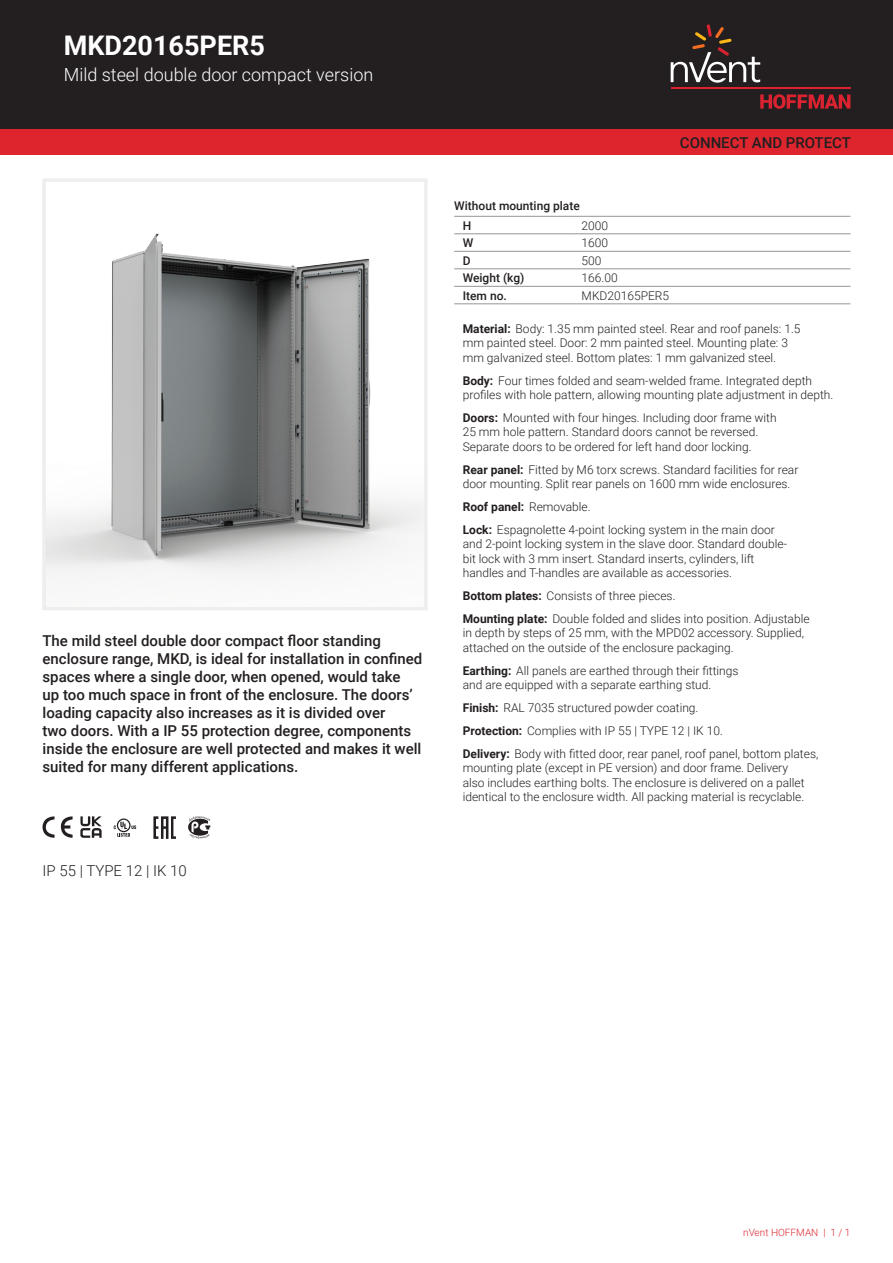
<style>
.page{position:relative;width:893px;height:1263px;background:#fff}
.page>*{position:absolute;margin:0;border:0;box-sizing:border-box;transform-origin:0 0}
.t1{font:700 27px "Roboto";color:#fff}
.t2{font:300 18px "Roboto";color:#fff}
.t3{font:500 15px/18px "Roboto";color:#231f20}
.t4{font:300 15px "Roboto";color:#231f20}
.t5{font:300 12px/14.4px "Roboto";color:#231f20}
.t6{font:500 12px/20.1px "Roboto";color:#231f20}
.t7{font:300 10.05px "Roboto";color:#de252e}
.s1{font-weight:700}
</style>
<div class="page">
<div style="left:0;top:0;width:893px;height:129px;background:#231f20"></div>
<svg style="left:760px;top:94px;width:90px;height:15px"></svg>
<hr style="left:671px;top:88px;width:179px;height:1px;background:#db2230">
<svg style="left:671px;top:24px;width:89px;height:59px"></svg>
<div style="left:0;top:129px;width:893px;height:26px;background:#de252e"></div>
<hr style="left:454px;top:216px;width:119px;height:1px;background:#939598">
<hr style="left:454px;top:234px;width:119px;height:1px;background:#939598">
<hr style="left:573px;top:216px;width:277px;height:1px;background:#939598">
<hr style="left:573px;top:234px;width:277px;height:1px;background:#939598">
<hr style="left:454px;top:251px;width:119px;height:1px;background:#939598">
<hr style="left:573px;top:251px;width:277px;height:1px;background:#939598">
<hr style="left:454px;top:269px;width:119px;height:1px;background:#939598">
<hr style="left:573px;top:269px;width:277px;height:1px;background:#939598">
<hr style="left:454px;top:286px;width:119px;height:1px;background:#939598">
<hr style="left:454px;top:304px;width:119px;height:1px;background:#939598">
<hr style="left:573px;top:286px;width:277px;height:1px;background:#939598">
<hr style="left:573px;top:304px;width:277px;height:1px;background:#939598">
<img style="left:47px;top:233px;width:376px;height:345px">
<svg style="left:43px;top:816px;width:30px;height:22px"></svg>
<svg style="left:80px;top:816px;width:22px;height:22px"></svg>
<svg style="left:114px;top:818px;width:22px;height:19px"></svg>
<svg style="left:153px;top:816px;width:23px;height:23px"></svg>
<svg style="left:188px;top:816px;width:22px;height:23px"></svg>
<div style="left:43px;top:179px;width:384px;height:431px;border:3px solid #eeeeef"></div>
<h1 class="t1" style="left:64px;top:27px;width:203px">MKD20165PER5</h1>
<h2 class="t2" style="left:64px;top:62px;width:311px">Mild steel double door compact version</h2>
<p class="t3" style="left:43px;top:631px;width:381px">The mild steel double door compact floor standing enclosure range, MKD, is ideal for installation in confined spaces where a single door, when opened, would take<br>up too much space in front of the enclosure. The doors’ loading capacity also increases as it is divided over<br>two doors. With a IP 55 protection degree, components inside the enclosure are well protected and makes it well suited for many different applications.</p>
<p class="t4" style="left:43px;top:860px;width:146px">IP 55 | TYPE 12 | IK 10</p>
<p class="t6" style="left:463px;top:195px;width:119px;text-indent:-9px">Without mounting plate<br>H</p>
<p class="t5" style="left:582px;top:218px;width:28px">2000</p>
<p class="t3" style="left:680px;top:133px;width:173px">CONNECT AND PROTECT</p>
<p class="t6" style="left:463px;top:232px;width:12px">W</p>
<p class="t5" style="left:582px;top:235px;width:28px">1600</p>
<p class="t6" style="left:463px;top:250px;width:9px">D</p>
<p class="t5" style="left:582px;top:253px;width:21px">500</p>
<p class="t6" style="left:463px;top:267px;width:63px">Weight (kg)</p>
<p class="t5" style="left:582px;top:270px;width:38px">166.00</p>
<p class="t6" style="left:463px;top:285px;width:46px">Item no.</p>
<p class="t5" style="left:582px;top:288px;width:89px">MKD20165PER5</p>
<p class="t5" style="left:463px;top:321px;width:339px"><span class="s1">Material:</span> Body: 1.35 mm painted steel. Rear and roof panels: 1.5 mm painted steel. Door: 2 mm painted steel. Mounting plate: 3 mm galvanized steel. Bottom plates: 1 mm galvanized steel.</p>
<p class="t5" style="left:463px;top:373px;width:372px"><span class="s1">Body:</span> Four times folded and seam-welded frame. Integrated depth profiles with hole pattern, allowing mounting plate adjustment in depth.</p>
<p class="t5" style="left:463px;top:410px;width:315px"><span class="s1">Doors:</span> Mounted with four hinges. Including door frame with<br>25 mm hole pattern. Standard doors cannot be reversed.<br>Separate doors to be ordered for left hand door locking.</p>
<p class="t5" style="left:463px;top:462px;width:337px"><span class="s1">Rear panel:</span> Fitted by M6 torx screws. Standard facilities for rear door mounting. Split rear panels on 1600 mm wide enclosures.</p>
<p class="t5" style="left:463px;top:495px;width:314px;line-height:23px"><span class="s1">Roof panel:</span> Removable.<br><span class="s1">Lock:</span> Espagnolette 4-point locking system in the main door</p>
<p class="t5" style="left:463px;top:536px;width:326px">and 2-point locking system in the slave door. Standard double&shy;bit lock with 3 mm insert. Standard inserts, cylinders, lift handles and T-handles are available as accessories.</p>
<p class="t5" style="left:463px;top:584px;width:348px;line-height:23px"><span class="s1">Bottom plates:</span> Consists of three pieces.<br><span class="s1">Mounting plate:</span> Double folded and slides into position. Adjustable</p>
<p class="t5" style="left:463px;top:625px;width:343px">in depth by steps of 25 mm, with the MPD02 accessory. Supplied, attached on the outside of the enclosure packaging.</p>
<p class="t5" style="left:463px;top:663px;width:277px"><span class="s1">Earthing:</span> All panels are earthed through their fittings and are equipped with a separate earthing stud.</p>
<p class="t5" style="left:463px;top:696px;width:357px;line-height:23px"><span class="s1">Finish:</span> RAL 7035 structured powder coating.<br><span class="s1">Protection:</span> Complies with IP 55 | TYPE 12 | IK 10.<br><span class="s1">Delivery:</span> Body with fitted door, rear panel, roof panel, bottom plates,</p>
<p class="t5" style="left:463px;top:760px;width:343px">mounting plate (except in PE version) and door frame. Delivery also includes earthing bolts. The enclosure is delivered on a pallet identical to the enclosure width. All packing material is recyclable.</p>
<p class="t7" style="left:743px;top:1226px;width:109px">nVent HOFFMAN | 1 / 1</p>
</div>
